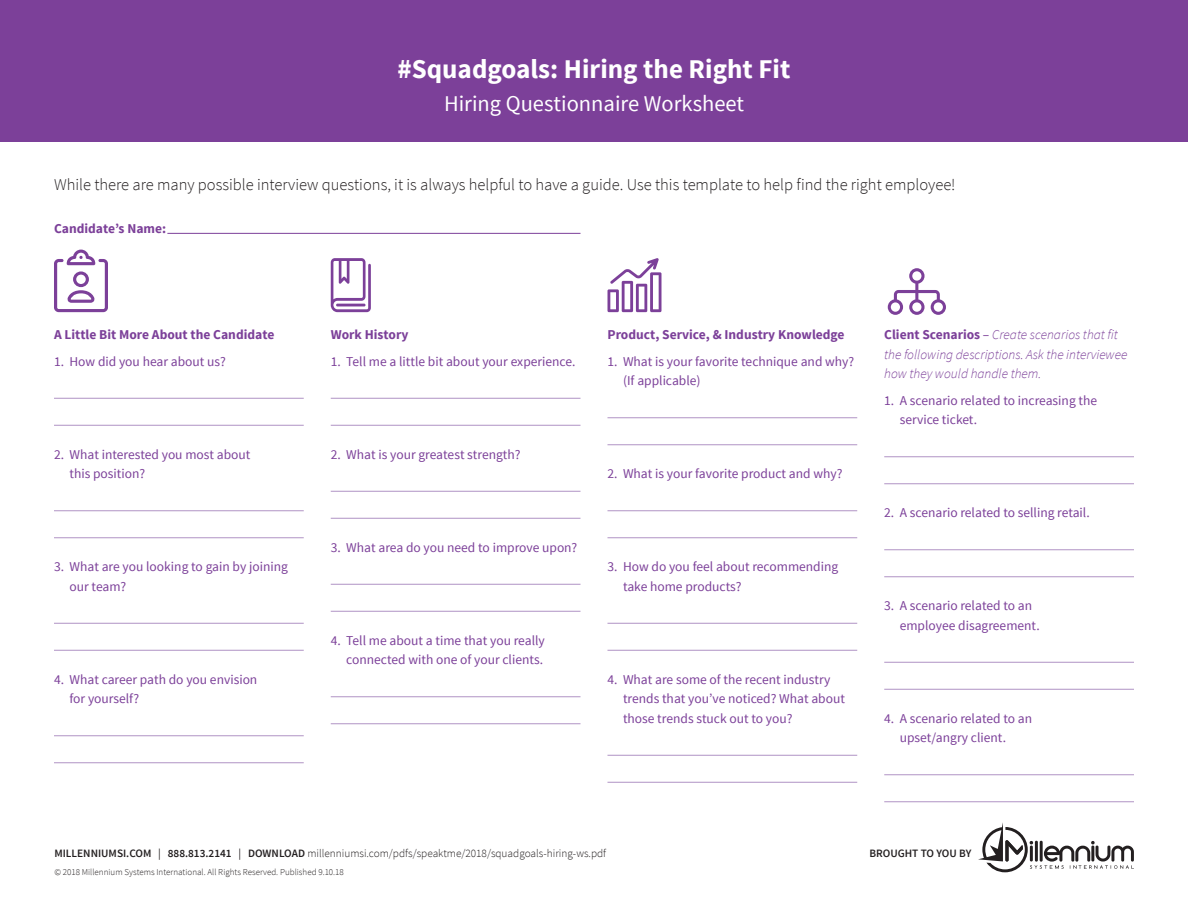
<style>
.page{position:relative;width:1188px;height:918px;background:#fff}
.page>*{position:absolute;margin:0;border:0;box-sizing:border-box;transform-origin:0 0}
.Index_Tab{font:700 27px "Source Sans Pro";color:#fff}
.Index_Tab-2{font:22.5px "Source Sans Pro";color:#fff}
.Body_Copy{font:300 16.5px "Source Sans Pro";color:#231f20}
.t1{font:13.5px/19.5px "Source Sans Pro";color:#7c4099}
.t2{font:italic 300 13.5px/19.5px "Source Sans Pro";color:#7c4099}
.t3{font:700 13.5px "Source Sans Pro";color:#7c4099}
.t4{font:300 11.25px "Source Sans Pro";color:#231f20}
.t5{font:600 11.25px "Source Sans Pro";color:#231f20}
.t6{font:300 9px "Source Sans Pro";color:#231f20}
.s1{font-weight:700;font-style:normal}
.s2{font-weight:400;font-style:normal}
.s3{font-weight:600}
.s4{font-weight:400}
</style>
<div class="page">
<hr style="left:54px;top:398px;width:250px;height:1px;background:#b093c4">
<hr style="left:54px;top:425px;width:250px;height:1px;background:#b093c4">
<hr style="left:54px;top:511px;width:250px;height:1px;background:#b093c4">
<hr style="left:54px;top:538px;width:250px;height:1px;background:#b093c4">
<hr style="left:54px;top:623px;width:250px;height:1px;background:#b093c4">
<hr style="left:54px;top:650px;width:250px;height:1px;background:#b093c4">
<hr style="left:54px;top:736px;width:250px;height:1px;background:#b093c4">
<hr style="left:54px;top:763px;width:250px;height:1px;background:#b093c4">
<hr style="left:331px;top:398px;width:249px;height:1px;background:#b093c4">
<hr style="left:331px;top:425px;width:249px;height:1px;background:#b093c4">
<hr style="left:331px;top:491px;width:249px;height:1px;background:#b093c4">
<hr style="left:331px;top:518px;width:249px;height:1px;background:#b093c4">
<hr style="left:331px;top:584px;width:249px;height:1px;background:#b093c4">
<hr style="left:331px;top:611px;width:249px;height:1px;background:#b093c4">
<hr style="left:331px;top:697px;width:249px;height:1px;background:#b093c4">
<hr style="left:331px;top:724px;width:249px;height:1px;background:#b093c4">
<hr style="left:608px;top:418px;width:249px;height:1px;background:#b093c4">
<hr style="left:608px;top:445px;width:249px;height:1px;background:#b093c4">
<hr style="left:608px;top:511px;width:249px;height:1px;background:#b093c4">
<hr style="left:608px;top:538px;width:249px;height:1px;background:#b093c4">
<hr style="left:608px;top:623px;width:249px;height:1px;background:#b093c4">
<hr style="left:608px;top:650px;width:249px;height:1px;background:#b093c4">
<hr style="left:608px;top:755px;width:249px;height:1px;background:#b093c4">
<hr style="left:608px;top:782px;width:249px;height:1px;background:#b093c4">
<hr style="left:884px;top:457px;width:250px;height:1px;background:#b093c4">
<hr style="left:884px;top:484px;width:250px;height:1px;background:#b093c4">
<hr style="left:884px;top:550px;width:250px;height:1px;background:#b093c4">
<hr style="left:884px;top:577px;width:250px;height:1px;background:#b093c4">
<hr style="left:884px;top:662px;width:250px;height:1px;background:#b093c4">
<hr style="left:884px;top:689px;width:250px;height:1px;background:#b093c4">
<hr style="left:884px;top:775px;width:250px;height:1px;background:#b093c4">
<hr style="left:884px;top:802px;width:250px;height:1px;background:#b093c4">
<div style="left:0;top:0;width:1188px;height:141px;background:#7c4099"></div>
<svg style="left:978px;top:822px;width:156px;height:50px"></svg>
<svg style="left:54px;top:250px;width:54px;height:62px"></svg>
<svg style="left:331px;top:258px;width:40px;height:54px"></svg>
<svg style="left:608px;top:258px;width:54px;height:54px"></svg>
<svg style="left:888px;top:268px;width:58px;height:47px"></svg>
<hr style="left:167px;top:233px;width:413px;height:1px;background:#7c4099">
<p class="Index_Tab" style="left:398px;top:52px;width:394px">#Squadgoals: Hiring the Right Fit</p>
<p class="Index_Tab-2" style="left:444px;top:90px;width:301px">Hiring Questionnaire Worksheet</p>
<p class="Body_Copy" style="left:54px;top:175px;width:903px">While there are many possible interview questions, it is always helpful to have a guide. Use this template to help find the right employee!</p>
<p class="t3" style="left:54px;top:220px;width:114px">Candidate’s Name:</p>
<p class="t3" style="left:54px;top:326px;width:222px">A Little Bit More About the Candidate</p>
<p class="t1" style="left:54px;top:352px;width:173px">1. How did you hear about us?</p>
<p class="t3" style="left:331px;top:326px;width:79px">Work History</p>
<p class="t1" style="left:331px;top:352px;width:246px">1. Tell me a little bit about your experience.</p>
<p class="t3" style="left:608px;top:326px;width:239px">Product, Service, &amp; Industry Knowledge</p>
<p class="t1" style="left:623px;top:352px;width:233px;text-indent:-16px">1. What is your favorite technique and why? (If applicable)</p>
<p class="t2" style="left:884px;top:325px;width:245px"><span class="s1">Client Scenarios</span> <span class="s2">–</span> Create scenarios that fit the following descriptions. Ask the interviewee how they would handle them.</p>
<p class="t1" style="left:900px;top:391px;width:199px;text-indent:-16px">1. A scenario related to increasing the service ticket.</p>
<p class="t1" style="left:70px;top:445px;width:182px;text-indent:-16px">2. What interested you most about this position?</p>
<p class="t1" style="left:331px;top:445px;width:191px">2. What is your greatest strength?</p>
<p class="t1" style="left:608px;top:464px;width:236px">2. What is your favorite product and why?</p>
<p class="t1" style="left:884px;top:503px;width:207px">2. A scenario related to selling retail.</p>
<p class="t1" style="left:331px;top:538px;width:248px">3. What area do you need to improve upon?</p>
<p class="t1" style="left:70px;top:557px;width:220px;text-indent:-16px">3. What are you looking to gain by joining our team?</p>
<p class="t1" style="left:623px;top:557px;width:217px;text-indent:-16px">3. How do you feel about recommending take home products?</p>
<p class="t1" style="left:900px;top:596px;width:141px;text-indent:-16px">3. A scenario related to an employee disagreement.</p>
<p class="t1" style="left:331px;top:631px;width:216px;text-align:right">4. Tell me about a time that you really connected with one of your clients.</p>
<p class="t1" style="left:70px;top:670px;width:189px;text-indent:-16px">4. What career path do you envision for yourself?</p>
<p class="t1" style="left:623px;top:670px;width:224px;text-indent:-16px">4. What are some of the recent industry trends that you’ve noticed? What about those trends stuck out to you?</p>
<p class="t1" style="left:900px;top:709px;width:134px;text-indent:-16px">4. A scenario related to an upset/angry client.</p>
<p class="t4" style="left:54px;top:846px;width:553px"><span class="s3">MILLENNIUMSI.COM</span> <span class="s4">|</span> <span class="s3">888.813.2141</span> <span class="s4">|</span> <span class="s3">DOWNLOAD</span> millenniumsi.com/pdfs/speaktme/2018/squadgoals-hiring-ws.pdf</p>
<p class="t5" style="left:869px;top:846px;width:104px">BROUGHT TO YOU BY</p>
<p class="t6" style="left:54px;top:866px;width:291px">© 2018 Millennium Systems International. All Rights Reserved. Published 9.10.18</p>
</div>
